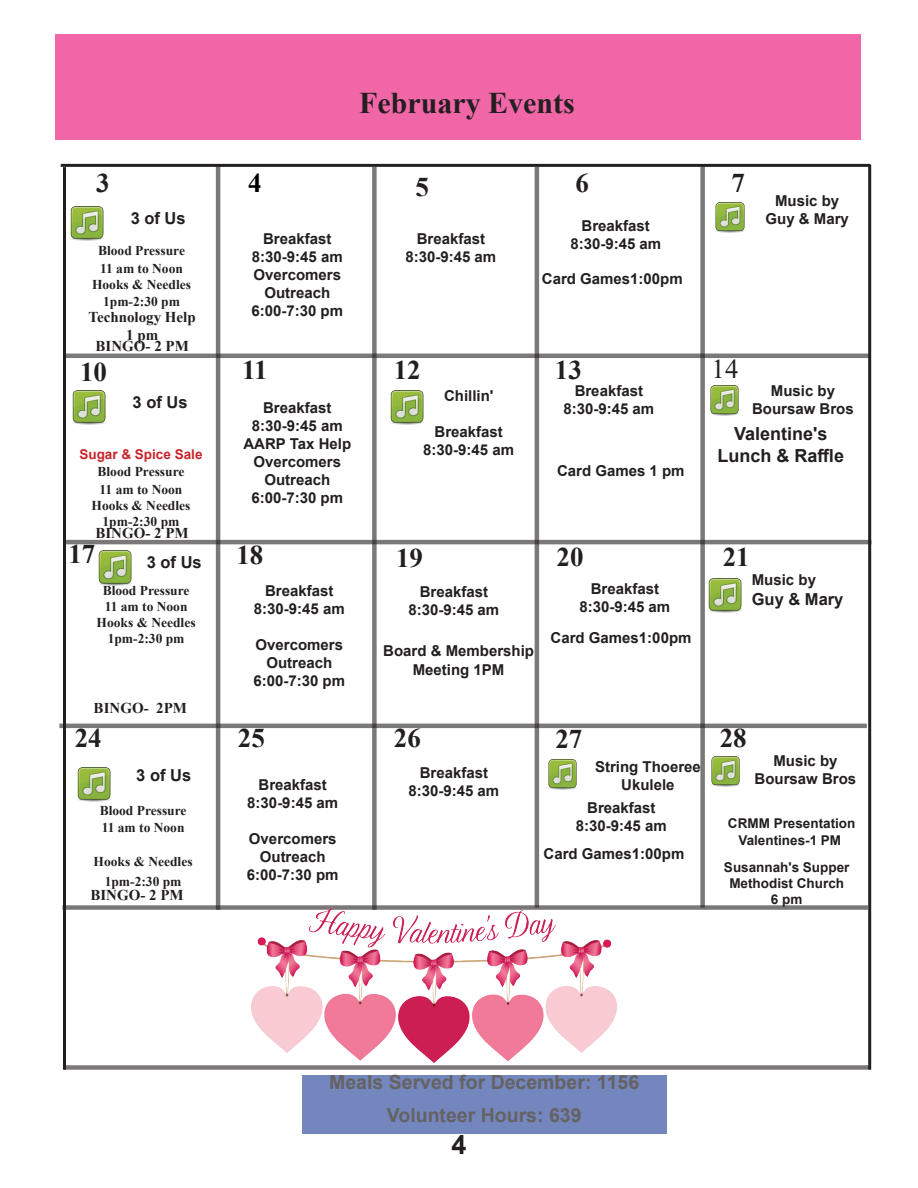
<style>
.page{position:relative;width:918px;height:1188px;background:#fff}
.page>*{position:absolute;margin:0;border:0;box-sizing:border-box;transform-origin:0 0}
.t1{font:700 30px "Times New Roman";color:#231f20}
.t2{font:700 27px "Times New Roman";color:#231f20}
.t3{font:27px "Times New Roman";color:#231f20}
.t4{font:700 27px "Arial";color:#231f20}
.t5{font:700 27px "Times New Roman";color:#000}
.t6{font:700 19.5px/33px "Arial";color:#231f20;text-align:center}
.t7{font:700 18px/21.6px "Arial";color:#231f20;text-align:center}
.t8{font:700 16.5px "Arial";color:#231f20}
.t9{font:700 15px/18px "Arial";color:#231f20;text-align:center}
.t10{font:700 15px/18px "Times New Roman";color:#231f20;text-align:center}
.t11{font:700 13.5px/16.2px "Times New Roman";color:#231f20;text-align:center}
.t12{font:700 13.5px/16.2px "Arial";color:#231f20;text-align:center}
.t13{font:700 13.5px "Arial";color:#c8242b}
</style>
<div class="page">
<div style="left:56px;top:35px;width:805px;height:105px;background:#f166a7"></div>
<hr style="left:216px;top:164px;width:4px;height:746px;background:#7b7879">
<div style="left:700px;top:166px;width:5px;height:742px;background:#7b7879"></div>
<hr style="left:535px;top:167px;width:4px;height:741px;background:#7b7879">
<hr style="left:64px;top:354px;width:806px;height:4px;background:#7b7879">
<hr style="left:66px;top:540px;width:805px;height:4px;background:#7b7879">
<hr style="left:59px;top:724px;width:808px;height:4px;background:#7b7879">
<div style="left:62px;top:905px;width:806px;height:5px;background:#7b7879"></div>
<hr style="left:61px;top:164px;width:809px;height:3px;background:#231f20">
<hr style="left:63px;top:167px;width:3px;height:903px;background:#231f20">
<hr style="left:868px;top:164px;width:3px;height:906px;background:#231f20">
<div style="left:65px;top:1065px;width:805px;height:5px;background:#7b7879"></div>
<div style="left:372px;top:167px;width:5px;height:743px;background:#7b7879"></div>
<img style="left:715px;top:203px;width:30px;height:30px">
<img style="left:77px;top:767px;width:34px;height:35px">
<img style="left:708px;top:578px;width:34px;height:34px">
<img style="left:98px;top:551px;width:34px;height:34px">
<img style="left:72px;top:391px;width:34px;height:34px">
<img style="left:710px;top:386px;width:29px;height:30px">
<img style="left:711px;top:757px;width:29px;height:30px">
<img style="left:70px;top:206px;width:34px;height:34px">
<img style="left:548px;top:759px;width:29px;height:30px">
<img style="left:252px;top:904px;width:365px;height:158px">
<img style="left:390px;top:391px;width:34px;height:34px">
<div style="left:302px;top:1075px;width:365px;height:58px;background:#7486be"></div>
<h1 class="t1" style="left:359px;top:81px;width:217px">February Events</h1>
<h2 class="t2" style="left:416px;top:168px;width:15px">5</h2>
<h2 class="t2" style="left:575px;top:163px;width:15px">6</h2>
<h2 class="t2" style="left:96px;top:163px;width:15px">3</h2>
<h2 class="t5" style="left:248px;top:163px;width:15px">4</h2>
<p class="t8" style="left:131px;top:206px;width:57px">3 of Us</p>
<p class="t11" style="left:98px;top:241px;width:88px;line-height:18px;text-align:left">Blood Pressure<br>11 am to Noon</p>
<p class="t11" style="left:92px;top:276px;width:100px">Hooks &amp; Needles<br>1pm-2:30 pm</p>
<p class="t10" style="left:96px;top:337px;width:95px">BINGO- 2 PM</p>
<p class="t9" style="left:570px;top:217px;width:92px">Breakfast<br>8:30-9:45 am</p>
<p class="t9" style="left:251px;top:230px;width:93px">Breakfast<br>8:30-9:45 am<br>Overcomers<br>Outreach<br>6:00-7:30 pm</p>
<p class="t9" style="left:405px;top:230px;width:92px">Breakfast<br>8:30-9:45 am</p>
<p class="t9" style="left:542px;top:270px;width:142px">Card Games1:00pm</p>
<p class="t10" style="left:88px;top:307px;width:109px">Technology Help<br>1 pm</p>
<h2 class="t2" style="left:731px;top:163px;width:15px">7</h2>
<h2 class="t2" style="left:80px;top:352px;width:29px">10</h2>
<h2 class="t2" style="left:242px;top:350px;width:27px">11</h2>
<h2 class="t2" style="left:394px;top:350px;width:28px">12</h2>
<h2 class="t2" style="left:555px;top:350px;width:28px">13</h2>
<h2 class="t3" style="left:712px;top:350px;width:28px">14</h2>
<p class="t9" style="left:766px;top:192px;width:85px">Music by<br>Guy &amp; Mary</p>
<p class="t8" style="left:133px;top:391px;width:57px">3 of Us</p>
<p class="t13" style="left:79px;top:445px;width:125px">Sugar &amp; Spice Sale</p>
<p class="t11" style="left:98px;top:462px;width:88px;line-height:18px;text-align:left">Blood Pressure<br>11 am to Noon</p>
<p class="t11" style="left:92px;top:497px;width:100px">Hooks &amp; Needles<br>1pm-2:30 pm</p>
<p class="t10" style="left:95px;top:523px;width:95px">BINGO- 2 PM</p>
<p class="t9" style="left:243px;top:399px;width:109px">Breakfast<br>8:30-9:45 am<br>AARP Tax Help<br>Overcomers<br>Outreach<br>6:00-7:30 pm</p>
<p class="t9" style="left:444px;top:387px;width:51px">Chillin'</p>
<p class="t9" style="left:423px;top:423px;width:92px">Breakfast<br>8:30-9:45 am</p>
<p class="t9" style="left:563px;top:382px;width:92px">Breakfast<br>8:30-9:45 am</p>
<p class="t9" style="left:557px;top:462px;width:129px">Card Games 1 pm</p>
<p class="t9" style="left:752px;top:382px;width:103px">Music by<br>Boursaw Bros</p>
<p class="t7" style="left:718px;top:423px;width:128px">Valentine's<br>Lunch &amp; Raffle</p>
<h2 class="t2" style="left:68px;top:535px;width:28px">17</h2>
<h2 class="t2" style="left:236px;top:536px;width:28px">18</h2>
<h2 class="t2" style="left:396px;top:539px;width:28px">19</h2>
<h2 class="t2" style="left:557px;top:537px;width:28px">20</h2>
<h2 class="t2" style="left:723px;top:537px;width:28px">21</h2>
<p class="t8" style="left:147px;top:551px;width:57px">3 of Us</p>
<p class="t11" style="left:97px;top:582px;width:100px">Blood Pressure<br>11 am to Noon<br>Hooks &amp; Needles<br>1pm-2:30 pm</p>
<p class="t9" style="left:254px;top:582px;width:92px">Breakfast<br>8:30-9:45 am</p>
<p class="t9" style="left:253px;top:636px;width:93px">Overcomers<br>Outreach<br>6:00-7:30 pm</p>
<p class="t10" style="left:94px;top:699px;width:95px">BINGO- 2PM</p>
<p class="t9" style="left:408px;top:583px;width:92px">Breakfast<br>8:30-9:45 am</p>
<p class="t9" style="left:383px;top:641px;width:152px;line-height:19.8px">Board &amp; Membership<br>Meeting 1PM</p>
<p class="t9" style="left:579px;top:580px;width:92px">Breakfast<br>8:30-9:45 am</p>
<p class="t9" style="left:551px;top:629px;width:142px">Card Games1:00pm</p>
<h2 class="t2" style="left:75px;top:719px;width:28px">24</h2>
<h2 class="t2" style="left:238px;top:719px;width:28px">25</h2>
<h2 class="t2" style="left:394px;top:719px;width:28px">26</h2>
<h2 class="t2" style="left:555px;top:719px;width:28px">27</h2>
<p class="t8" style="left:136px;top:764px;width:57px">3 of Us</p>
<p class="t11" style="left:100px;top:802px;width:88px;text-align:left">Blood Pressure<br>11 am to Noon</p>
<p class="t11" style="left:94px;top:851px;width:100px;line-height:19.8px">Hooks &amp; Needles<br>1pm-2:30 pm</p>
<p class="t10" style="left:90px;top:886px;width:95px">BINGO- 2 PM</p>
<p class="t9" style="left:247px;top:776px;width:92px">Breakfast<br>8:30-9:45 am</p>
<p class="t9" style="left:247px;top:830px;width:93px">Overcomers<br>Outreach<br>6:00-7:30 pm</p>
<p class="t9" style="left:408px;top:764px;width:92px">Breakfast<br>8:30-9:45 am</p>
<p class="t9" style="left:595px;top:758px;width:107px">String Thoeree<br>Ukulele</p>
<p class="t9" style="left:576px;top:798px;width:92px">Breakfast<br>8:30-9:45 am</p>
<p class="t9" style="left:544px;top:845px;width:142px">Card Games1:00pm</p>
<p class="t9" style="left:752px;top:571px;width:66px">Music by</p>
<p class="t8" style="left:752px;top:588px;width:93px">Guy &amp; Mary</p>
<h2 class="t2" style="left:720px;top:718px;width:28px">28</h2>
<p class="t9" style="left:755px;top:752px;width:103px">Music by<br>Boursaw Bros</p>
<p class="t12" style="left:728px;top:816px;width:129px">CRMM Presentation<br>Valentines-1 PM</p>
<p class="t12" style="left:724px;top:859px;width:127px">Susannah's Supper<br>Methodist Church<br>6 pm</p>
<h3 class="t6" style="left:329px;top:1066px;width:311px">Meals Served for December: 1156<br>Volunteer Hours: 639</h3>
<h2 class="t4" style="left:451px;top:1125px;width:17px">4</h2>
</div>
